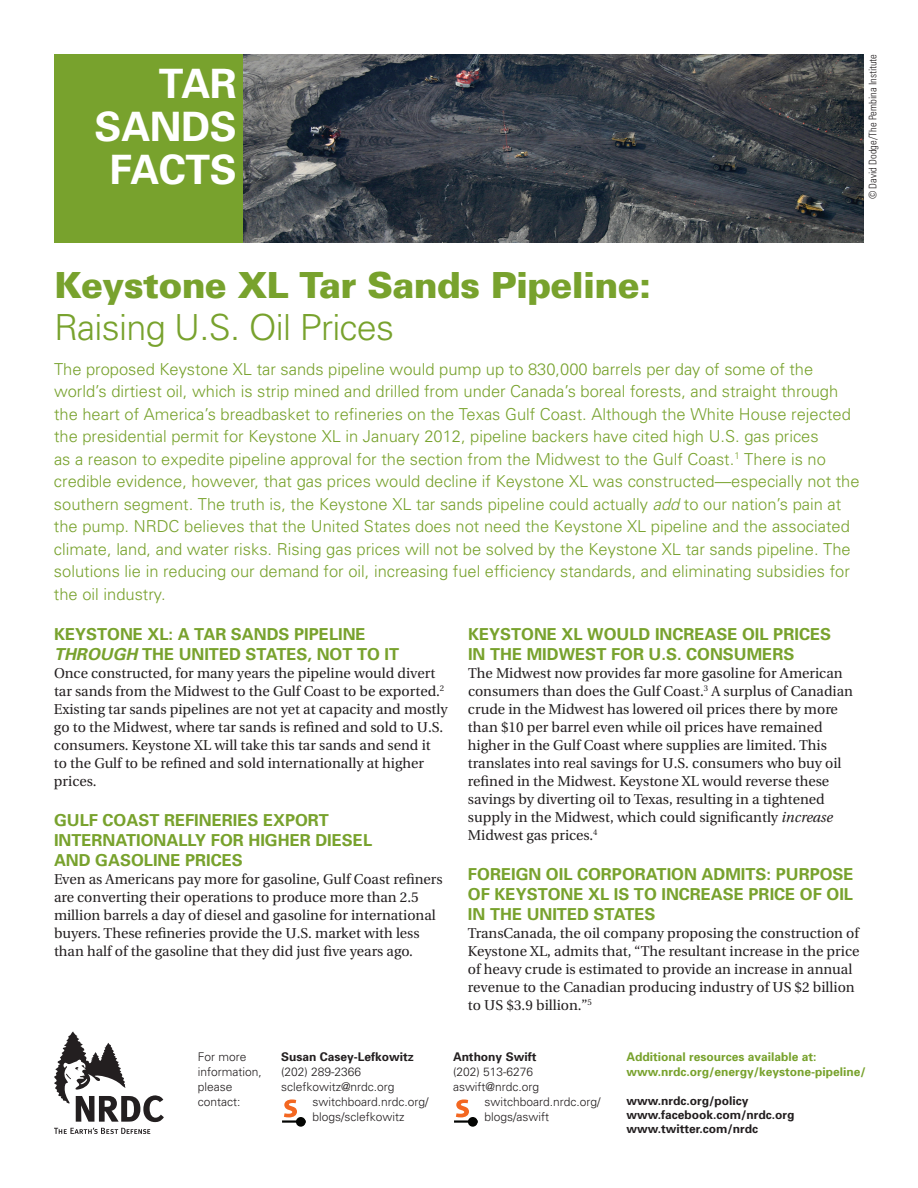
<style>
.page{position:relative;width:918px;height:1188px;background:#fff}
.page>*{position:absolute;margin:0;border:0;box-sizing:border-box;transform-origin:0 0}
.t1{font:700 40.5px "Univers";letter-spacing:-.01em;color:#fff}
.t2{font:900 36px "Univers";letter-spacing:-.02em;color:#78a22d}
.t3{font:300 36px "Univers";letter-spacing:-.02em;color:#78a22d}
.t4{font:300 16.5px/22.5px "Univers";color:#78a22d}
.t5{font:700 16.5px/19.8px "Univers";color:#78a22d}
.t6{font:14.25px/18px "Utopia";color:#231f20}
.t7{font:300 12px/15px "Univers";color:#231f20}
.t8{font:700 12px/14.4px "Univers";color:#231f20}
.t9{font:700 12px/14.4px "Univers";color:#78a22d}
.t10{font:300 condensed 10.5px "Univers";color:#231f20}
.s1{font-style:italic}
</style>
<div class="page">
<svg style="left:54px;top:1031px;width:110px;height:91px"></svg>
<svg style="left:54px;top:1128px;width:96px;height:6px"></svg>
<div style="left:54px;top:54px;width:189px;height:189px;background:#78a22d"></div>
<hr style="left:282px;top:1120px;width:24px;height:3px;background:#040503">
<div style="left:297px;top:1118px;width:8px;height:8px;background:#040503;border-radius:50%"></div>
<div style="left:296px;top:1117px;width:10px;height:10px;border:2px solid #040503;border-radius:50%"></div>
<svg style="left:284px;top:1099px;width:13px;height:18px"></svg>
<hr style="left:454px;top:1120px;width:24px;height:3px;background:#040503">
<div style="left:469px;top:1118px;width:8px;height:8px;background:#040503;border-radius:50%"></div>
<div style="left:468px;top:1117px;width:10px;height:10px;border:2px solid #040503;border-radius:50%"></div>
<svg style="left:456px;top:1099px;width:13px;height:18px"></svg>
<img style="left:243px;top:54px;width:621px;height:189px">
<h1 class="t1" style="left:159px;top:57px;width:79px">TAR</h1>
<h1 class="t1" style="left:94px;top:100px;width:137px">SANDS</h1>
<h1 class="t1" style="left:110px;top:144px;width:48px">FACTS</h1>
<p class="t10" style="left:867px;top:199px;width:147px;rotate:-90deg">© David Dodge/The Pembina Institute</p>
<h2 class="t2" style="left:54px;top:263px;width:599px">Keystone XL Tar Sands Pipeline:</h2>
<h2 class="t3" style="left:54px;top:306px;width:342px">Raising U.S. Oil Prices</h2>
<p class="t4" style="left:54px;top:357px;width:807px">The proposed Keystone XL tar sands pipeline would pump up to 830,000 barrels per day of some of the world’s dirtiest oil, which is strip mined and drilled from under Canada’s boreal forests, and straight through the heart of America’s breadbasket to refineries on the Texas Gulf Coast. Although the White House rejected the presidential permit for Keystone XL in January 2012, pipeline backers have cited high U.S. gas prices<br>as a reason to expedite pipeline approval for the section from the Midwest to the Gulf Coast.<sup>1</sup> There is no credible evidence, however, that gas prices would decline if Keystone XL was constructed—especially not the southern segment. The truth is, the Keystone XL tar sands pipeline could actually <span class="s1">add</span> to our nation’s pain at the pump. NRDC believes that the United States does not need the Keystone XL pipeline and the associated climate, land, and water risks. Rising gas prices will not be solved by the Keystone XL tar sands pipeline. The solutions lie in reducing our demand for oil, increasing fuel efficiency standards, and eliminating subsidies for the oil industry.</p>
<p class="t5" style="left:54px;top:624px;width:339px">KEYSTONE XL: A TAR SANDS PIPELINE<br><span class="s1">THROUGH</span> THE UNITED STATES, NOT TO IT</p>
<p class="t6" style="left:54px;top:665px;width:395px">Once constructed, for many years the pipeline would divert tar sands from the Midwest to the Gulf Coast to be exported.<sup>2<br></sup>Existing tar sands pipelines are not yet at capacity and mostly go to the Midwest, where tar sands is refined and sold to U.S. consumers. Keystone XL will take this tar sands and send it<br>to the Gulf to be refined and sold internationally at higher prices.</p>
<p class="t5" style="left:54px;top:810px;width:85px">GULF COAST</p>
<p class="t5" style="left:164px;top:810px;width:111px">REFINERIES EXP</p>
<p class="t5" style="left:54px;top:810px;width:315px;text-indent:241px">ORT<br>INTERNATIONALLY FOR HIGHER DIESEL<br>AND GASOLINE PRICES</p>
<p class="t6" style="left:54px;top:870px;width:390px">Even as Americans pay more for gasoline, Gulf Coast refiners are converting their operations to produce more than 2.5 million barrels a day of diesel and gasoline for international buyers. These refineries provide the U.S. market with less than half of the gasoline that they did just five years ago.</p>
<p class="t5" style="left:468px;top:624px;width:362px">KEYSTONE XL WOULD INCREASE OIL PRICES<br>IN THE MIDWEST FOR U.S. CONSUM</p>
<p class="t5" style="left:762px;top:644px;width:31px">ERS</p>
<p class="t6" style="left:468px;top:665px;width:386px">The Midwest now provides far more gasoline for American consumers than does the Gulf Coast.<sup>3</sup> A surplus of Canadian crude in the Midwest has lowered oil prices there by more than $10 per barrel even while oil prices have remained higher in the Gulf Coast where supplies are limited. This translates into real savings for U.S. consumers who buy oil refined in the Midwest. Keystone XL would reverse these savings by diverting oil to Texas, resulting in a tightened supply in the Midwest, which could significantly <span class="s1">increase </span>Midwest gas prices.<sup>4</sup></p>
<p class="t5" style="left:468px;top:864px;width:387px">FOREIGN OIL CORPORATION ADMITS: PU RPOSE<br>OF KEYSTONE XL IS TO INCREASE PRICE OF OIL<br>IN THE UNITED STATES</p>
<p class="t6" style="left:468px;top:924px;width:393px">TransCanada, the oil company proposing the construction of Keystone XL, admits that, “The resultant increase in the price of heavy crude is estimated to provide an increase in annual revenue to the Canadian producing industry of US $2 billion to US $3.9 billion.”<sup>5</sup></p>
<p class="t8" style="left:281px;top:1049px;width:134px">SUSAN CASEY-LEFKOWITZ</p>
<p class="t7" style="left:281px;top:1064px;width:82px">(202) 289-2366</p>
<p class="t7" style="left:281px;top:1079px;width:115px">sclefkowitz@nrdc.org</p>
<p class="t7" style="left:312px;top:1094px;width:118px">switchboard.nrdc.org/</p>
<p class="t7" style="left:312px;top:1109px;width:94px">blogs/sclefkowitz</p>
<p class="t8" style="left:453px;top:1049px;width:85px">ANTHONY SWIFT</p>
<p class="t7" style="left:453px;top:1064px;width:82px">(202) 513-6276</p>
<p class="t7" style="left:453px;top:1079px;width:88px">aswift@nrdc.org</p>
<p class="t7" style="left:484px;top:1094px;width:118px">switchboard.nrdc.org/</p>
<p class="t7" style="left:484px;top:1109px;width:66px">blogs/aswift</p>
<p class="t7" style="left:198px;top:1049px;width:66px">For more information, please contact:</p>
<p class="t9" style="left:627px;top:1049px;width:241px">ADDITIONAL RESOURCES AVAILABLE AT:<br>WWW.NRDC.ORG/ENERGY/KEYSTONE-PIPELINE/</p>
<p class="t8" style="left:627px;top:1093px;width:170px">WWW.NRDC.ORG/POLICY<br>WWW.FACEBOOK.COM/NRDC.ORG<br>WWW.TWITTER.COM/NRDC</p>
</div>
